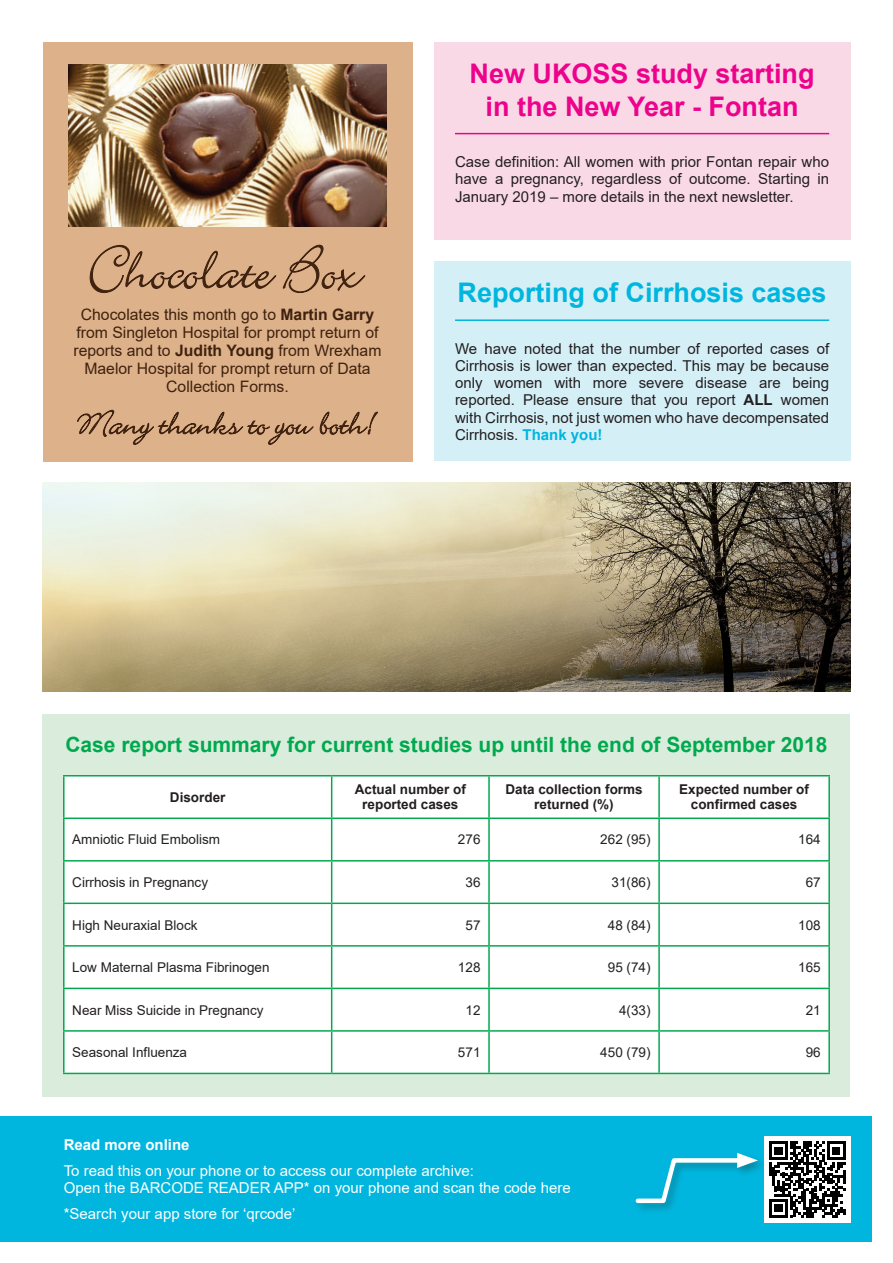
<style>
.page{position:relative;width:893px;height:1263px;background:#fff}
.page>*{position:absolute;margin:0;border:0;box-sizing:border-box;transform-origin:0 0}
.Heading_1{font:700 27px/32.4px "Arial";color:#ed028c;text-align:center}
.Heading_1-2{font:700 27px "Arial";color:#00b6de}
.Heading_1-3{font:700 21px "Arial";color:#00a94e}
.t1{font:15.75px/18px "Arial";color:#3f220f;text-align:center}
.t2{font:15px/17.2px "Arial";color:#231f20;text-align:justify}
.t3{font:15px/17.2px "Arial";color:#fff}
.t4{font:700 15px "Arial";color:#fff}
.Table{font:13.5px "Arial";color:#231f20}
.Table_Heading_1{font:700 13.5px/15px "Arial";color:#231f20;text-align:center}
.Table_alt{font:13.5px "Arial";color:#231f20}
.s1{font-weight:700}
.s2{font-weight:700;color:#00b6de}
</style>
<div class="page">
<div style="left:43px;top:714px;width:807px;height:383px;background:#daeddd"></div>
<div style="left:65px;top:776px;width:763px;height:297px;background:#fff"></div>
<div style="left:65px;top:819px;width:266px;height:254px;background:#fff"></div>
<hr style="left:63px;top:775px;width:269px;height:1px;background:#00a94e">
<hr style="left:63px;top:776px;width:2px;height:41px;background:#00a94e">
<hr style="left:332px;top:775px;width:157px;height:1px;background:#00a94e">
<hr style="left:331px;top:776px;width:1px;height:41px;background:#00a94e">
<hr style="left:489px;top:775px;width:170px;height:1px;background:#00a94e">
<hr style="left:488px;top:776px;width:2px;height:41px;background:#00a94e">
<hr style="left:659px;top:775px;width:171px;height:1px;background:#00a94e">
<hr style="left:658px;top:776px;width:2px;height:41px;background:#00a94e">
<hr style="left:828px;top:776px;width:2px;height:41px;background:#00a94e">
<hr style="left:63px;top:817px;width:269px;height:2px;background:#00a94e">
<hr style="left:63px;top:819px;width:2px;height:41px;background:#00a94e">
<hr style="left:332px;top:817px;width:157px;height:2px;background:#00a94e">
<hr style="left:331px;top:819px;width:1px;height:41px;background:#00a94e">
<hr style="left:489px;top:817px;width:170px;height:2px;background:#00a94e">
<hr style="left:488px;top:819px;width:2px;height:41px;background:#00a94e">
<hr style="left:659px;top:817px;width:171px;height:2px;background:#00a94e">
<hr style="left:658px;top:819px;width:2px;height:41px;background:#00a94e">
<hr style="left:828px;top:819px;width:2px;height:41px;background:#00a94e">
<hr style="left:63px;top:860px;width:269px;height:1px;background:#00a94e">
<hr style="left:63px;top:861px;width:2px;height:41px;background:#00a94e">
<hr style="left:332px;top:860px;width:157px;height:1px;background:#00a94e">
<hr style="left:331px;top:861px;width:1px;height:41px;background:#00a94e">
<hr style="left:489px;top:860px;width:170px;height:1px;background:#00a94e">
<hr style="left:488px;top:861px;width:2px;height:41px;background:#00a94e">
<hr style="left:659px;top:860px;width:171px;height:1px;background:#00a94e">
<hr style="left:658px;top:861px;width:2px;height:41px;background:#00a94e">
<hr style="left:828px;top:861px;width:2px;height:41px;background:#00a94e">
<hr style="left:63px;top:902px;width:269px;height:2px;background:#00a94e">
<hr style="left:63px;top:904px;width:2px;height:41px;background:#00a94e">
<hr style="left:332px;top:902px;width:157px;height:2px;background:#00a94e">
<hr style="left:331px;top:904px;width:1px;height:41px;background:#00a94e">
<hr style="left:489px;top:902px;width:170px;height:2px;background:#00a94e">
<hr style="left:488px;top:904px;width:2px;height:41px;background:#00a94e">
<hr style="left:659px;top:902px;width:171px;height:2px;background:#00a94e">
<hr style="left:658px;top:904px;width:2px;height:41px;background:#00a94e">
<hr style="left:828px;top:904px;width:2px;height:41px;background:#00a94e">
<hr style="left:63px;top:945px;width:269px;height:1px;background:#00a94e">
<hr style="left:63px;top:946px;width:2px;height:42px;background:#00a94e">
<hr style="left:332px;top:945px;width:157px;height:1px;background:#00a94e">
<hr style="left:331px;top:946px;width:1px;height:42px;background:#00a94e">
<hr style="left:489px;top:945px;width:170px;height:1px;background:#00a94e">
<hr style="left:488px;top:946px;width:2px;height:42px;background:#00a94e">
<hr style="left:659px;top:945px;width:171px;height:1px;background:#00a94e">
<hr style="left:658px;top:946px;width:2px;height:42px;background:#00a94e">
<hr style="left:828px;top:946px;width:2px;height:42px;background:#00a94e">
<hr style="left:63px;top:988px;width:269px;height:1px;background:#00a94e">
<hr style="left:63px;top:989px;width:2px;height:41px;background:#00a94e">
<hr style="left:332px;top:988px;width:157px;height:1px;background:#00a94e">
<hr style="left:331px;top:989px;width:1px;height:41px;background:#00a94e">
<hr style="left:489px;top:988px;width:170px;height:1px;background:#00a94e">
<hr style="left:488px;top:989px;width:2px;height:41px;background:#00a94e">
<hr style="left:659px;top:988px;width:171px;height:1px;background:#00a94e">
<hr style="left:658px;top:989px;width:2px;height:41px;background:#00a94e">
<hr style="left:828px;top:989px;width:2px;height:41px;background:#00a94e">
<hr style="left:63px;top:1030px;width:269px;height:2px;background:#00a94e">
<hr style="left:63px;top:1032px;width:2px;height:41px;background:#00a94e">
<hr style="left:332px;top:1030px;width:157px;height:2px;background:#00a94e">
<hr style="left:331px;top:1032px;width:1px;height:41px;background:#00a94e">
<hr style="left:489px;top:1030px;width:170px;height:2px;background:#00a94e">
<hr style="left:488px;top:1032px;width:2px;height:41px;background:#00a94e">
<hr style="left:659px;top:1030px;width:171px;height:2px;background:#00a94e">
<hr style="left:658px;top:1032px;width:2px;height:41px;background:#00a94e">
<hr style="left:828px;top:1032px;width:2px;height:41px;background:#00a94e">
<hr style="left:63px;top:1073px;width:269px;height:1px;background:#00a94e">
<hr style="left:332px;top:1073px;width:157px;height:1px;background:#00a94e">
<hr style="left:489px;top:1073px;width:170px;height:1px;background:#00a94e">
<hr style="left:659px;top:1073px;width:171px;height:1px;background:#00a94e">
<div style="left:434px;top:43px;width:416px;height:197px;background:#fad9e7"></div>
<hr style="left:455px;top:133px;width:374px;height:1px;background:#ed028c">
<div style="left:0;top:1117px;width:872px;height:125px;background:#00b6de"></div>
<div style="left:764px;top:1136px;width:86px;height:86px;background:#fff"></div>
<svg style="left:769px;top:1141px;width:76px;height:76px"></svg>
<div style="left:633px;top:1151px;width:135px;height:63px;background:#231f20;opacity:.35"></div>
<svg style="left:633px;top:1153px;width:125px;height:52px"></svg>
<div style="left:43px;top:43px;width:369px;height:419px;background:#ddb18a"></div>
<img style="left:68px;top:64px;width:319px;height:162px">
<svg style="left:90px;top:245px;width:275px;height:48px"></svg>
<svg style="left:77px;top:410px;width:301px;height:35px"></svg>
<img style="left:43px;top:483px;width:807px;height:209px">
<div style="left:434px;top:261px;width:416px;height:200px;background:#d5eff7"></div>
<hr style="left:455px;top:319px;width:374px;height:2px;background:#00b6de">
<p class="Heading_1" style="left:470px;top:58px;width:347px">New UKOSS study starting in the New Year - Fontan</p>
<p class="t1" style="left:73px;top:306px;width:310px">Chocolates this month go to <span class="s1">Martin Garry </span>from Singleton Hospital for prompt return of reports and to <span class="s1">Judith Young</span> from Wrexham Maelor Hospital for prompt return of Data Collection Forms.</p>
<p class="t2" style="left:455px;top:153px;width:376px">Case definition: All women with prior Fontan repair who have a pregnancy, regardless of outcome. Starting in January 2019 – more details in the next newsletter.</p>
<p class="Heading_1-2" style="left:458px;top:274px;width:371px">Reporting of Cirrhosis cases</p>
<p class="t2" style="left:455px;top:340px;width:376px">We have noted that the number of reported cases of Cirrhosis is lower than expected. This may be because only women with more severe disease are being reported. Please ensure that you report <span class="s1">ALL</span> women with Cirrhosis, not just women who have decompensated Cirrhosis. <span class="s2">Thank you!</span></p>
<p class="Heading_1-3" style="left:65px;top:730px;width:764px">Case report summary for current studies up until the end of September 2018</p>
<p class="Table_Heading_1" style="left:170px;top:790px;width:57px">Disorder</p>
<p class="Table_Heading_1" style="left:355px;top:782px;width:113px">Actual number of reported cases</p>
<p class="Table_Heading_1" style="left:505px;top:782px;width:139px">Data collection forms returned (%)</p>
<p class="Table_Heading_1" style="left:679px;top:782px;width:131px">Expected number of confirmed cases</p>
<p class="Table" style="left:72px;top:830px;width:149px">Amniotic Fluid Embolism</p>
<p class="Table_alt" style="left:458px;top:830px;width:24px">276</p>
<p class="Table_alt" style="left:600px;top:830px;width:52px">262 (95)</p>
<p class="Table_alt" style="left:798px;top:830px;width:24px">164</p>
<p class="Table" style="left:72px;top:873px;width:137px">Cirrhosis in Pregnancy</p>
<p class="Table_alt" style="left:465px;top:873px;width:17px">36</p>
<p class="Table_alt" style="left:612px;top:873px;width:41px">31(86)</p>
<p class="Table_alt" style="left:806px;top:873px;width:17px">67</p>
<p class="Table" style="left:72px;top:915px;width:127px">High Neuraxial Block</p>
<p class="Table_alt" style="left:465px;top:915px;width:17px">57</p>
<p class="Table_alt" style="left:608px;top:915px;width:44px">48 (84)</p>
<p class="Table_alt" style="left:798px;top:915px;width:24px">108</p>
<p class="Table" style="left:72px;top:958px;width:199px">Low Maternal Plasma Fibrinogen</p>
<p class="Table_alt" style="left:458px;top:958px;width:24px">128</p>
<p class="Table_alt" style="left:608px;top:958px;width:44px">95 (74)</p>
<p class="Table_alt" style="left:798px;top:958px;width:24px">165</p>
<p class="Table" style="left:72px;top:1000px;width:193px">Near Miss Suicide in Pregnancy</p>
<p class="Table_alt" style="left:465px;top:1000px;width:17px">12</p>
<p class="Table_alt" style="left:619px;top:1000px;width:33px">4(33)</p>
<p class="Table_alt" style="left:806px;top:1000px;width:17px">21</p>
<p class="Table" style="left:72px;top:1043px;width:116px">Seasonal Influenza</p>
<p class="Table_alt" style="left:458px;top:1043px;width:24px">571</p>
<p class="Table_alt" style="left:600px;top:1043px;width:52px">450 (79)</p>
<p class="Table_alt" style="left:806px;top:1043px;width:17px">96</p>
<p class="t4" style="left:64px;top:1134px;width:127px">Read more online</p>
<p class="t3" style="left:64px;top:1162px;width:508px">To read this on your phone or to access our complete archive:<br>Open the BARCODE READER APP* on your phone and scan the code here</p>
<p class="t3" style="left:64px;top:1205px;width:233px">*Search your app store for ‘qrcode’</p>
</div>
